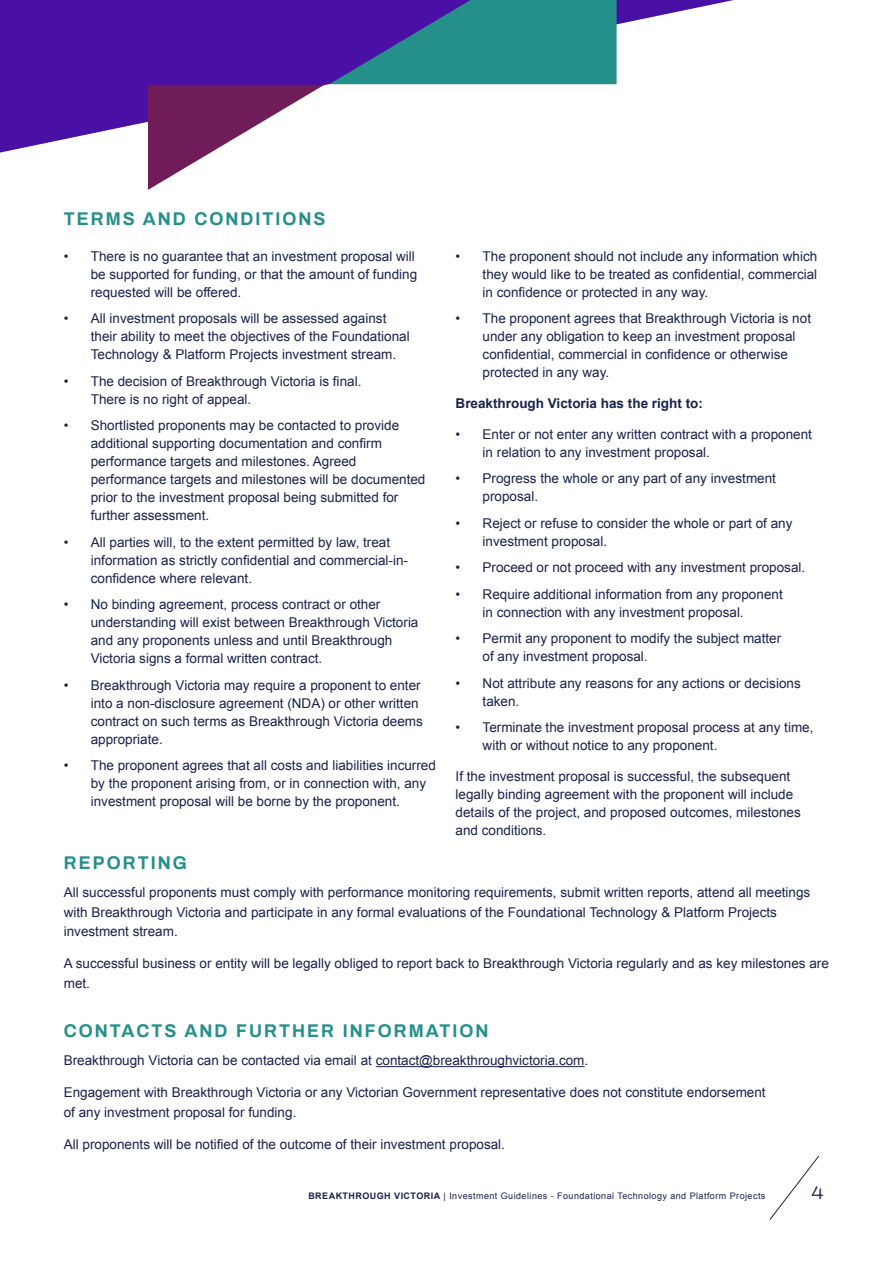
<style>
.page{position:relative;width:893px;height:1263px;background:#fff}
.page>*{position:absolute;margin:0;border:0;box-sizing:border-box;transform-origin:0 0}
.t1{font:700 18px "Archivo";letter-spacing:.11em;color:#258f8a}
.t2{font:300 18px "Archivo Expanded";color:#1a224c}
.t3{font:13.5px/18px "Arial";color:#1a224c}
.t4{font:700 13.5px "Arial";color:#1a224c}
.t5{font:9px "Arial";letter-spacing:.05em;color:#1a224c}
.s1{font-weight:700}
</style>
<div class="page">
<svg style="left:769px;top:1155px;width:51px;height:65px"></svg>
<hr style="left:376px;top:1066px;width:209px;height:1px;background:#1a224c">
<svg style="left:0;top:0;width:734px;height:153px;fill:#4a0fa4"></svg>
<svg style="left:148px;top:0;width:469px;height:190px"></svg>
<h1 class="t1" style="left:64px;top:206px;width:263px">TERMS AND CONDITIONS</h1>
<p class="t3" style="left:91px;top:247px;width:328px;text-indent:-27px">• There is no guarantee that an investment proposal will be supported for funding, or that the amount of funding requested will be offered.</p>
<p class="t3" style="left:91px;top:310px;width:320px;text-indent:-27px">• All investment proposals will be assessed against their ability to meet the objectives of the Foundational<br>Technology &amp; Platform Projects investment stream.</p>
<p class="t3" style="left:91px;top:372px;width:272px;text-indent:-27px">• The decision of Breakthrough Victoria is final.<br>There is no right of appeal.</p>
<p class="t3" style="left:91px;top:417px;width:336px;text-indent:-27px">• Shortlisted proponents may be contacted to provide additional supporting documentation and confirm performance targets and milestones. Agreed performance targets and milestones will be documented prior to the investment proposal being submitted for further assessment.</p>
<p class="t3" style="left:91px;top:533px;width:319px;text-indent:-27px">• All parties will, to the extent permitted by law, treat information as strictly confidential and commercial-in&shy;confidence where relevant.</p>
<p class="t3" style="left:91px;top:596px;width:329px;text-indent:-27px">• No binding agreement, process contract or other understanding will exist between Breakthrough Victoria and any proponents unless and until Breakthrough Victoria signs a formal written contract.</p>
<p class="t3" style="left:91px;top:676px;width:334px;text-indent:-27px">• Breakthrough Victoria may require a proponent to enter into a non-disclosure agreement (NDA) or other written contract on such terms as Breakthrough Victoria deems appropriate.</p>
<p class="t3" style="left:91px;top:757px;width:347px;text-indent:-27px">• The proponent agrees that all costs and liabilities incurred by the proponent arising from, or in connection with, any investment proposal will be borne by the proponent.</p>
<p class="t3" style="left:483px;top:247px;width:336px;text-align:justify;text-indent:-27px">• The proponent should not include any information which they would like to be treated as confidential, commercial in confidence or protected in any way.</p>
<p class="t3" style="left:483px;top:310px;width:330px;text-indent:-27px">• The proponent agrees that Breakthrough Victoria is not under any obligation to keep an investment proposal confidential, commercial in confidence or otherwise protected in any way.</p>
<p class="t4" style="left:456px;top:394px;width:249px">Breakthrough Victoria has the right to:</p>
<p class="t3" style="left:483px;top:425px;width:331px;text-indent:-27px">• Enter or not enter any written contract with a proponent in relation to any investment proposal.</p>
<p class="t3" style="left:483px;top:470px;width:295px;text-indent:-27px">• Progress the whole or any part of any investment proposal.</p>
<p class="t3" style="left:483px;top:514px;width:311px;text-indent:-27px">• Reject or refuse to consider the whole or part of any investment proposal.</p>
<p class="t3" style="left:456px;top:559px;width:351px">• Proceed or not proceed with any investment proposal.</p>
<p class="t3" style="left:483px;top:585px;width:302px;text-indent:-27px">• Require additional information from any proponent in connection with any investment proposal.</p>
<p class="t3" style="left:483px;top:630px;width:300px;text-indent:-27px">• Permit any proponent to modify the subject matter of any investment proposal.</p>
<p class="t3" style="left:483px;top:674px;width:320px;text-indent:-27px">• Not attribute any reasons for any actions or decisions taken.</p>
<p class="t3" style="left:483px;top:719px;width:332px;text-indent:-27px">• Terminate the investment proposal process at any time, with or without notice to any proponent.</p>
<p class="t3" style="left:456px;top:767px;width:347px">If the investment proposal is successful, the subsequent legally binding agreement with the proponent will include details of the project, and proposed outcomes, milestones and conditions.</p>
<h1 class="t1" style="left:64px;top:850px;width:124px">REPORTING</h1>
<p class="t3" style="left:64px;top:883px;width:748px;line-height:19.5px">All successful proponents must comply with performance monitoring requirements, submit written reports, attend all meetings with Breakthrough Victoria and participate in any formal evaluations of the Foundational Technology &amp; Platform Projects investment stream.</p>
<p class="t3" style="left:64px;top:954px;width:767px;line-height:19.5px">A successful business or entity will be legally obliged to report back to Breakthrough Victoria regularly and as key milestones are met.</p>
<h1 class="t1" style="left:64px;top:1018px;width:426px">CONTACTS AND FURTHER INFORMATION</h1>
<p class="t3" style="left:64px;top:1051px;width:526px">Breakthrough Victoria can be contacted via email at contact@breakthroughvictoria.com.</p>
<p class="t3" style="left:64px;top:1083px;width:703px;line-height:19.5px">Engagement with Breakthrough Victoria or any Victorian Government representative does not constitute endorsement of any investment proposal for funding.</p>
<p class="t3" style="left:64px;top:1135px;width:443px">All proponents will be notified of the outcome of their investment proposal.</p>
<p class="t5" style="left:308px;top:1190px;width:459px"><span class="s1">BREAKTHROUGH VICTORIA</span> | Investment Guidelines - Foundational Technology and Platform Projects</p>
<h1 class="t2" style="left:812px;top:1179px;width:14px">4</h1>
</div>
